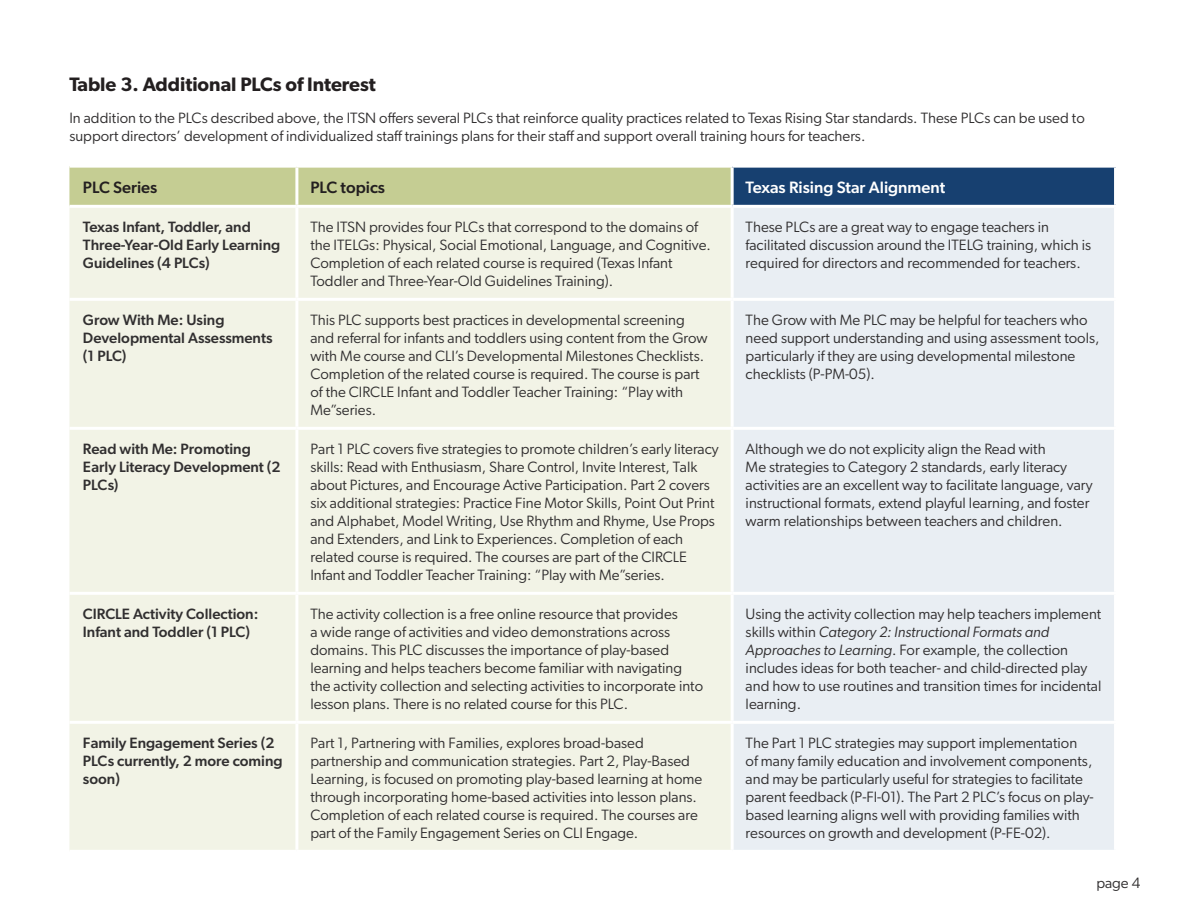
<style>
.page{position:relative;width:1188px;height:918px;background:#fff}
.page>*{position:absolute;margin:0;border:0;box-sizing:border-box;transform-origin:0 0}
.t1{font:600 19.5px "Gibson";color:#231f20}
.t2{font:500 16.5px "Gibson";color:#fff}
.t3{font:500 16.5px "Gibson";color:#231f20}
.t4{font:15px/18px "Gibson";color:#312f30}
.t5{font:500 15px/18px "Gibson";color:#312f30}
.s1{font-style:italic}
</style>
<div class="page">
<div style="left:69px;top:168px;width:662px;height:37px;background:#c5cd93"></div>
<div style="left:732px;top:166px;width:384px;height:40px;background:#174070"></div>
<div style="left:69px;top:208px;width:662px;height:642px;background:#f2f3e6"></div>
<div style="left:734px;top:208px;width:380px;height:642px;background:#e9eef3"></div>
<hr style="left:295px;top:208px;width:3px;height:90px;background:#fff">
<hr style="left:69px;top:298px;width:228px;height:3px;background:#fff">
<hr style="left:297px;top:298px;width:435px;height:3px;background:#fff">
<hr style="left:295px;top:301px;width:3px;height:126px;background:#fff">
<hr style="left:732px;top:298px;width:385px;height:3px;background:#fff">
<hr style="left:69px;top:427px;width:228px;height:3px;background:#fff">
<hr style="left:297px;top:427px;width:435px;height:3px;background:#fff">
<hr style="left:295px;top:430px;width:3px;height:162px;background:#fff">
<hr style="left:732px;top:427px;width:385px;height:3px;background:#fff">
<hr style="left:69px;top:592px;width:228px;height:3px;background:#fff">
<hr style="left:297px;top:592px;width:435px;height:3px;background:#fff">
<hr style="left:295px;top:595px;width:3px;height:126px;background:#fff">
<hr style="left:732px;top:592px;width:385px;height:3px;background:#fff">
<hr style="left:69px;top:721px;width:228px;height:3px;background:#fff">
<hr style="left:297px;top:721px;width:435px;height:3px;background:#fff">
<hr style="left:295px;top:724px;width:3px;height:126px;background:#fff">
<hr style="left:732px;top:721px;width:385px;height:3px;background:#fff">
<hr style="left:295px;top:168px;width:3px;height:37px;background:#fff">
<hr style="left:732px;top:165px;width:385px;height:3px;background:#fff">
<hr style="left:731px;top:168px;width:3px;height:37px;background:#fff">
<hr style="left:1114px;top:168px;width:3px;height:37px;background:#fff">
<hr style="left:732px;top:205px;width:385px;height:3px;background:#fff">
<h1 class="t1" style="left:69px;top:73px;width:308px">Table 3. Additional PLCs of Interest</h1>
<p class="t4" style="left:69px;top:108px;width:1017px">In addition to the PLCs described above, the ITSN offers several PLCs that reinforce quality practices related to Texas Rising Star standards. These PLCs can be used to support directors’ development of individualized staff trainings plans for their staff and support overall training hours for teachers.</p>
<p class="t3" style="left:83px;top:177px;width:76px">PLC Series</p>
<p class="t3" style="left:310px;top:177px;width:76px">PLC topics</p>
<p class="t2" style="left:746px;top:177px;width:201px">Texas Rising Star Alignment</p>
<p class="t5" style="left:83px;top:217px;width:199px">Texas Infant, Toddler, and<br>Three-Year-Old Early Learning<br>Guidelines (4 PLCs)</p>
<p class="t4" style="left:310px;top:217px;width:402px">The ITSN provides four PLCs that correspond to the domains of the ITELGs: Physical, Social Emotional, Language, and Cognitive.<br>Completion of each related course is required (Texas Infant Toddler and Three-Year-Old Guidelines Training).</p>
<p class="t4" style="left:746px;top:217px;width:347px">These PLCs are a great way to engage teachers in facilitated discussion around the ITELG training, which is required for directors and recommended for teachers.</p>
<p class="t5" style="left:83px;top:310px;width:191px">Grow With Me: Using<br>Developmental Assessments (1 PLC)</p>
<p class="t4" style="left:310px;top:310px;width:399px">This PLC supports best practices in developmental screening and referral for infants and toddlers using content from the Grow with Me course and CLI’s Developmental Milestones Checklists.<br>Completion of the related course is required. The course is part of the CIRCLE Infant and Toddler Teacher Training: “Play with Me”series.</p>
<p class="t4" style="left:746px;top:310px;width:355px">The Grow with Me PLC may be helpful for teachers who need support understanding and using assessment tools, particularly if they are using developmental milestone checklists (P-PM-05).</p>
<p class="t5" style="left:83px;top:439px;width:199px">Read with Me: Promoting<br>Early Literacy Development (2<br>PLCs)</p>
<p class="t4" style="left:310px;top:439px;width:410px">Part 1 PLC covers five strategies to promote children’s early literacy skills: Read with Enthusiasm, Share Control, Invite Interest, Talk about Pictures, and Encourage Active Participation. Part 2 covers six additional strategies: Practice Fine Motor Skills, Point Out Print and Alphabet, Model Writing, Use Rhythm and Rhyme, Use Props and Extenders, and Link to Experiences. Completion of each related course is required. The courses are part of the CIRCLE Infant and Toddler Teacher Training: “Play with Me”series.</p>
<p class="t4" style="left:746px;top:439px;width:348px">Although we do not explicity align the Read with<br>Me strategies to Category 2 standards, early literacy activities are an excellent way to facilitate language, vary instructional formats, extend playful learning, and foster warm relationships between teachers and children.</p>
<p class="t5" style="left:83px;top:604px;width:177px">CIRCLE Activity Collection:<br>Infant and Toddler (1 PLC)</p>
<p class="t4" style="left:310px;top:604px;width:394px">The activity collection is a free online resource that provides<br>a wide range of activities and video demonstrations across domains. This PLC discusses the importance of play-based learning and helps teachers become familiar with navigating the activity collection and selecting activities to incorporate into lesson plans. There is no related course for this PLC.</p>
<p class="t4" style="left:746px;top:604px;width:357px">Using the activity collection may help teachers implement skills within <span class="s1">Category 2: Instructional Formats and Approaches to Learning</span>. For example, the collection includes ideas for both teacher- and child-directed play and how to use routines and transition times for incidental learning.</p>
<p class="t5" style="left:83px;top:733px;width:201px">Family Engagement Series (2<br>PLCs currently, 2 more coming soon)</p>
<p class="t4" style="left:310px;top:733px;width:393px">Part 1, Partnering with Families, explores broad-based partnership and communication strategies. Part 2, Play-Based Learning, is focused on promoting play-based learning at home through incorporating home-based activities into lesson plans.<br>Completion of each related course is required. The courses are part of the Family Engagement Series on CLI Engage.</p>
<p class="t4" style="left:746px;top:733px;width:350px">The Part 1 PLC strategies may support implementation<br>of many family education and involvement components, and may be particularly useful for strategies to facilitate parent feedback (P-FI-01). The Part 2 PLC’s focus on play&shy;based learning aligns well with providing families with resources on growth and development (P-FE-02).</p>
<p class="t4" style="left:1096px;top:874px;width:45px">page 4</p>
</div>
